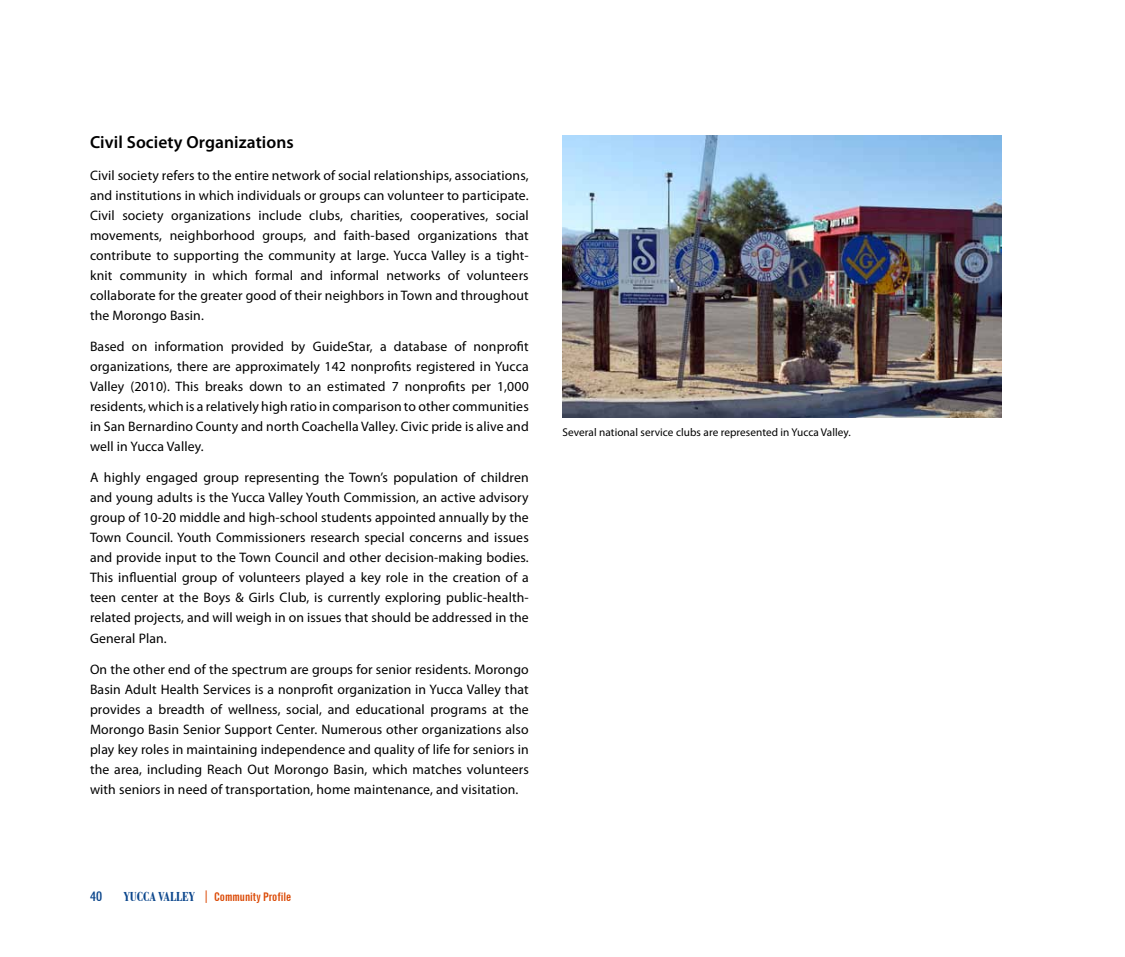
<style>
.page{position:relative;width:1125px;height:957px;background:#fff}
.page>*{position:absolute;margin:0;border:0;box-sizing:border-box;transform-origin:0 0}
.t1{font:600 17.5px "Myriad Pro";letter-spacing:.005em;color:#000}
.t2{font:13.75px/20px "Myriad Pro";letter-spacing:.01em;color:#000;text-align:justify}
.t3{font:500 condensed 13.12px "Futura BT";color:#0b468c;scale:1.2 1}
.t4{font:700 extra-condensed 11.88px "News Gothic BT";color:#db4905;scale:1.1 1}
.t5{font:11.25px "Myriad Pro";letter-spacing:.005em;color:#000}
.s1{font-family:"Bodoni BT";font-stretch:condensed;font-size:13.75px;color:#0b468c}
.s2{font-size:12.5px}
</style>
<div class="page">
<img style="left:562px;top:135px;width:439px;height:282px">
<p class="t1" style="left:90px;top:131px;width:205px">Civil Society Organizations</p>
<p class="t2" style="left:90px;top:165px;width:440px">Civil society refers to the entire network of social relationships, associations, and institutions in which individuals or groups can volunteer to participate.<br>Civil society organizations include clubs, charities, cooperatives, social movements, neighborhood groups, and faith-based organizations that contribute to supporting the community at large. Yucca Valley is a tight&shy;knit community in which formal and informal networks of volunteers collaborate for the greater good of their neighbors in Town and throughout the Morongo Basin.</p>
<p class="t2" style="left:90px;top:336px;width:440px">Based on information provided by GuideStar, a database of nonprofit organizations, there are approximately 142 nonprofits registered in Yucca Valley (2010). This breaks down to an estimated 7 nonprofits per 1,000 residents, which is a relatively high ratio in comparison to other communities in San Bernardino County and north Coachella Valley. Civic pride is alive and well in Yucca Valley.</p>
<p class="t2" style="left:90px;top:467px;width:440px">A highly engaged group representing the Town’s population of children and young adults is the Yucca Valley Youth Commission, an active advisory group of 10-20 middle and high-school students appointed annually by the Town Council. Youth Commissioners research special concerns and issues and provide input to the Town Council and other decision-making bodies.<br>This influential group of volunteers played a key role in the creation of a teen center at the Boys &amp; Girls Club, is currently exploring public-health&shy;related projects, and will weigh in on issues that should be addressed in the General Plan.</p>
<p class="t2" style="left:90px;top:658px;width:440px">On the other end of the spectrum are groups for senior residents. Morongo Basin Adult Health Services is a nonprofit organization in Yucca Valley that provides a breadth of wellness, social, and educational programs at the Morongo Basin Senior Support Center. Numerous other organizations also play key roles in maintaining independence and quality of life for seniors in the area, including Reach Out Morongo Basin, which matches volunteers with seniors in need of transportation, home maintenance, and visitation.</p>
<p class="t5" style="left:562px;top:425px;width:290px">Several national service clubs are represented in Yucca Valley.</p>
<p class="t3" style="left:90px;top:888px;width:12px">40</p>
<p class="t4" style="left:124px;top:889px;width:154px"><span class="s1">YUCCA VALLEY</span> <span class="s2">|</span> Community Profile</p>
</div>
